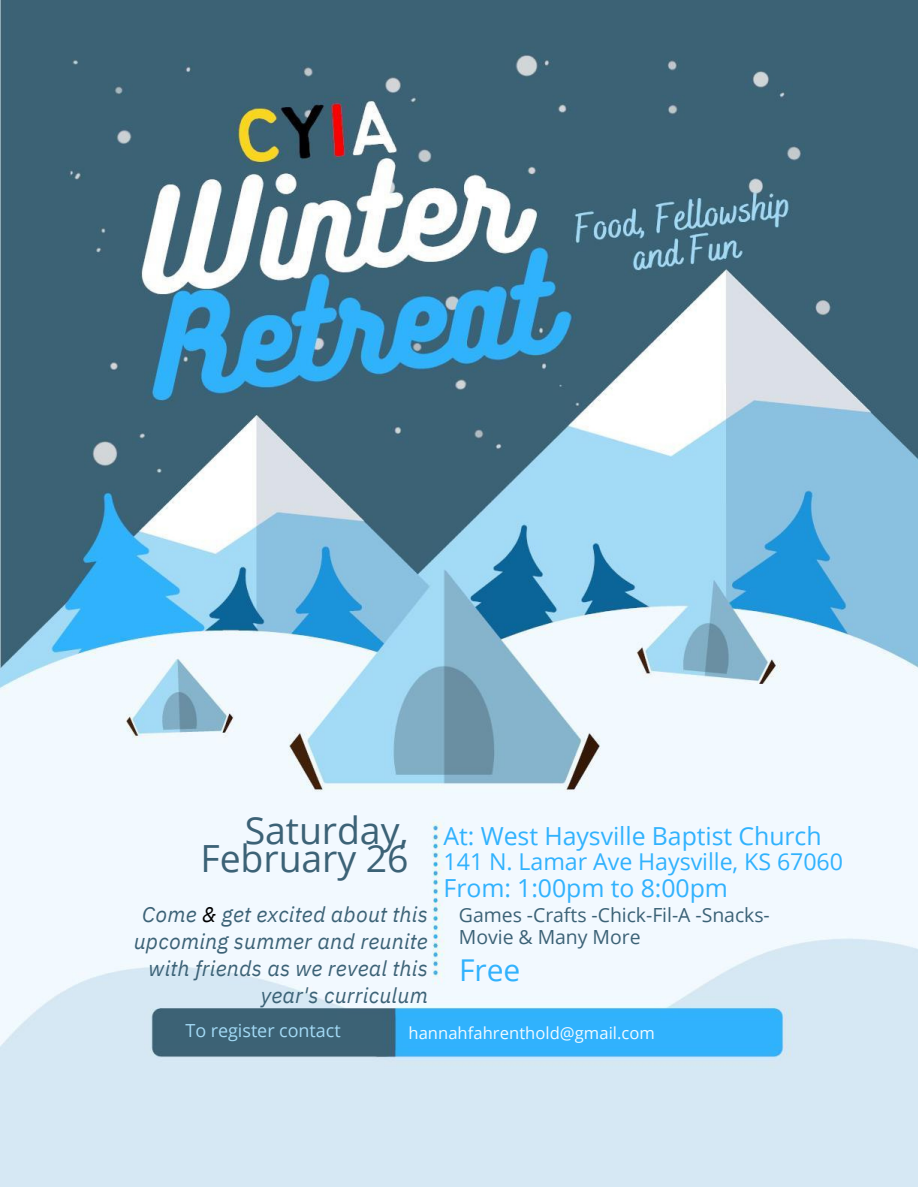
<style>
.page{position:relative;width:918px;height:1188px;background:#fff}
.page>*{position:absolute;margin:0;border:0;box-sizing:border-box;transform-origin:0 0}
.t1{font:37.5px/28.2px "Open Sans";color:#3c6276;text-align:right}
.t2{font:30px "Open Sans";color:#31b2fd}
.t3{font:24.9px "Open Sans";color:#31b2fd}
.t4{font:23.25px "Open Sans";letter-spacing:-.005em;color:#31b2fd}
.t5{font:italic 21.45px/27px "IBM Plex Sans";letter-spacing:.01em;color:#3c6276;text-align:right}
.t6{font:19.5px/21.3px "Open Sans";color:#3c6276}
.t7{font:18px "Open Sans";letter-spacing:-.005em;color:#a3daf6}
.t8{font:16.5px "Open Sans";letter-spacing:.005em;color:#f2faff}
.s1{color:#000}
</style>
<div class="page">
<img style="left:0;top:0;width:918px;height:1187px">
<p class="t1" style="left:200px;top:815px;width:210px">Saturday,<br>February 26</p>
<p class="t3" style="left:444px;top:818px;width:379px">At: West Haysville Baptist Church</p>
<p class="t4" style="left:444px;top:845px;width:401px">141 N. Lamar Ave Haysville, KS 67060</p>
<p class="t3" style="left:444px;top:870px;width:286px">From: 1:00pm to 8:00pm</p>
<p class="t5" style="left:134px;top:900px;width:296px">Come <span class="s1">&amp;</span> get excited about this upcoming summer and reunite with friends as we reveal this year's curriculum</p>
<p class="t6" style="left:459px;top:904px;width:312px">Games -Crafts -Chick-Fil-A -Snacks-<br>Movie &amp; Many More</p>
<p class="t2" style="left:459px;top:949px;width:63px">Free</p>
<p class="t7" style="left:186px;top:1018px;width:157px">To register contact</p>
<p class="t8" style="left:408px;top:1021px;width:248px">hannahfahrenthold@gmail.com</p>
</div>
